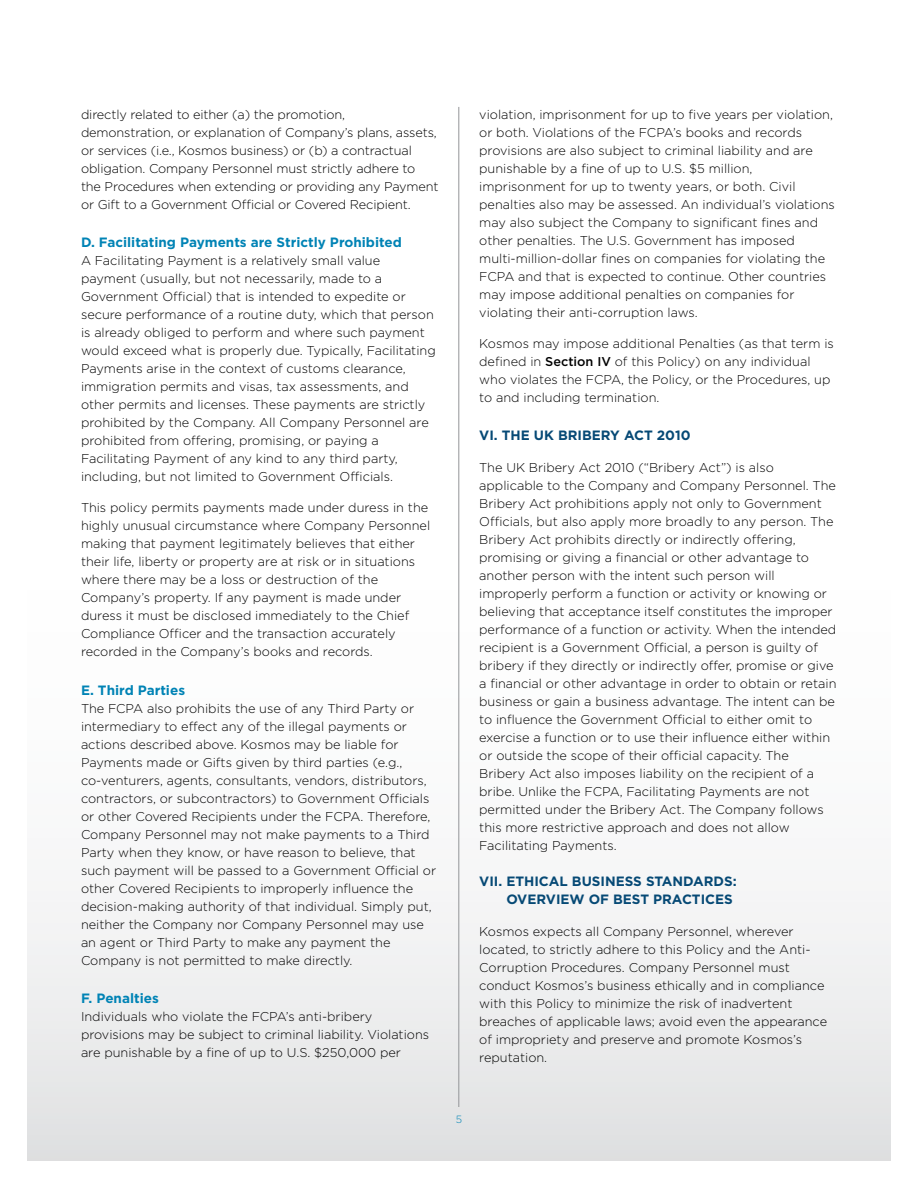
<style>
.page{position:relative;width:918px;height:1188px;background:#fff}
.page>*{position:absolute;margin:0;border:0;box-sizing:border-box;transform-origin:0 0}
.t1{font:700 13.5px/18px "Gotham";color:#064975;text-align:right}
.t2{font:700 13.5px "Gotham";color:#0083b5}
.t3{font:300 12.75px/18px "Gotham";color:#000}
.t4{font:300 10.5px "Gotham";color:#0083b5}
.s1{font-weight:500}
</style>
<div class="page">
<div style="left:27px;top:486px;width:864px;height:675px;background:linear-gradient(to bottom,#fff,#e5e6e7)"></div>
<hr style="left:458px;top:107px;width:1px;height:1000px;background:#939598">
<p class="t3" style="left:81px;top:105px;width:359px">directly related to either (a) the promotion, demonstration, or explanation of Company’s plans, assets, or services (i.e., Kosmos business) or (b) a contractual obligation. Company Personnel must strictly adhere to<br>the Procedures when extending or providing any Payment or Gift to a Government Official or Covered Recipient.</p>
<p class="t2" style="left:81px;top:234px;width:322px">D. Facilitating Payments are Strictly Prohibited</p>
<p class="t3" style="left:81px;top:251px;width:356px">A Facilitating Payment is a relatively small value payment (usually, but not necessarily, made to a Government Official) that is intended to expedite or secure performance of a routine duty, which that person is already obliged to perform and where such payment would exceed what is properly due. Typically, Facilitating Payments arise in the context of customs clearance, immigration permits and visas, tax assessments, and other permits and licenses. These payments are strictly prohibited by the Company. All Company Personnel are prohibited from offering, promising, or paying a Facilitating Payment of any kind to any third party, including, but not limited to Government Officials.</p>
<p class="t3" style="left:81px;top:499px;width:351px">This policy permits payments made under duress in the highly unusual circumstance where Company Personnel making that payment legitimately believes that either their life, liberty or property are at risk or in situations where there may be a loss or destruction of the Company’s property. If any payment is made under duress it must be disclosed immediately to the Chief Compliance Officer and the transaction accurately recorded in the Company’s books and records.</p>
<p class="t2" style="left:81px;top:682px;width:106px">E. Third Parties</p>
<p class="t3" style="left:81px;top:699px;width:357px">The FCPA also prohibits the use of any Third Party or intermediary to effect any of the illegal payments or actions described above. Kosmos may be liable for Payments made or Gifts given by third parties (e.g., co-venturers, agents, consultants, vendors, distributors, contractors, or subcontractors) to Government Officials or other Covered Recipients under the FCPA. Therefore, Company Personnel may not make payments to a Third Party when they know, or have reason to believe, that such payment will be passed to a Government Official or other Covered Recipients to improperly influence the decision-making authority of that individual. Simply put, neither the Company nor Company Personnel may use an agent or Third Party to make any payment the Company is not permitted to make directly.</p>
<p class="t2" style="left:81px;top:990px;width:79px">F. Penalties</p>
<p class="t3" style="left:81px;top:1007px;width:350px">Individuals who violate the FCPA’s anti-bribery provisions may be subject to criminal liability. Violations are punishable by a fine of up to U.S. $250,000 per</p>
<p class="t3" style="left:479px;top:105px;width:357px">violation, imprisonment for up to five years per violation, or both. Violations of the FCPA’s books and records provisions are also subject to criminal liability and are punishable by a fine of up to U.S. $5 million, imprisonment for up to twenty years, or both. Civil penalties also may be assessed. An individual’s violations may also subject the Company to significant fines and other penalties. The U.S. Government has imposed multi-million-dollar fines on companies for violating the FCPA and that is expected to continue. Other countries may impose additional penalties on companies for violating their anti-corruption laws.</p>
<p class="t3" style="left:479px;top:335px;width:356px">Kosmos may impose additional Penalties (as that term is defined in <span class="s1">Section IV</span> of this Policy) on any individual who violates the FCPA, the Policy, or the Procedures, up to and including termination.</p>
<p class="t1" style="left:479px;top:426px;width:213px">VI. THE UK BRIBERY ACT 2010</p>
<p class="t3" style="left:479px;top:458px;width:359px">The UK Bribery Act 2010 (“Bribery Act”) is also applicable to the Company and Company Personnel. The Bribery Act prohibitions apply not only to Government Officials, but also apply more broadly to any person. The Bribery Act prohibits directly or indirectly offering, promising or giving a financial or other advantage to another person with the intent such person will improperly perform a function or activity or knowing or believing that acceptance itself constitutes the improper performance of a function or activity. When the intended recipient is a Government Official, a person is guilty of bribery if they directly or indirectly offer, promise or give a financial or other advantage in order to obtain or retain business or gain a business advantage. The intent can be to influence the Government Official to either omit to exercise a function or to use their influence either within or outside the scope of their official capacity. The Bribery Act also imposes liability on the recipient of a bribe. Unlike the FCPA, Facilitating Payments are not permitted under the Bribery Act. The Company follows this more restrictive approach and does not allow Facilitating Payments.</p>
<p class="t1" style="left:479px;top:872px;width:259px">VII. ETHICAL BUSINESS STANDARDS:<br>OVERVIEW OF BEST PRACTICES</p>
<p class="t3" style="left:479px;top:922px;width:349px">Kosmos expects all Company Personnel, wherever located, to strictly adhere to this Policy and the Anti-Corruption Procedures. Company Personnel must conduct Kosmos’s business ethically and in compliance with this Policy to minimize the risk of inadvertent breaches of applicable laws; avoid even the appearance of impropriety and preserve and promote Kosmos’s reputation.</p>
<p class="t4" style="left:456px;top:1113px;width:8px">5</p>
</div>
